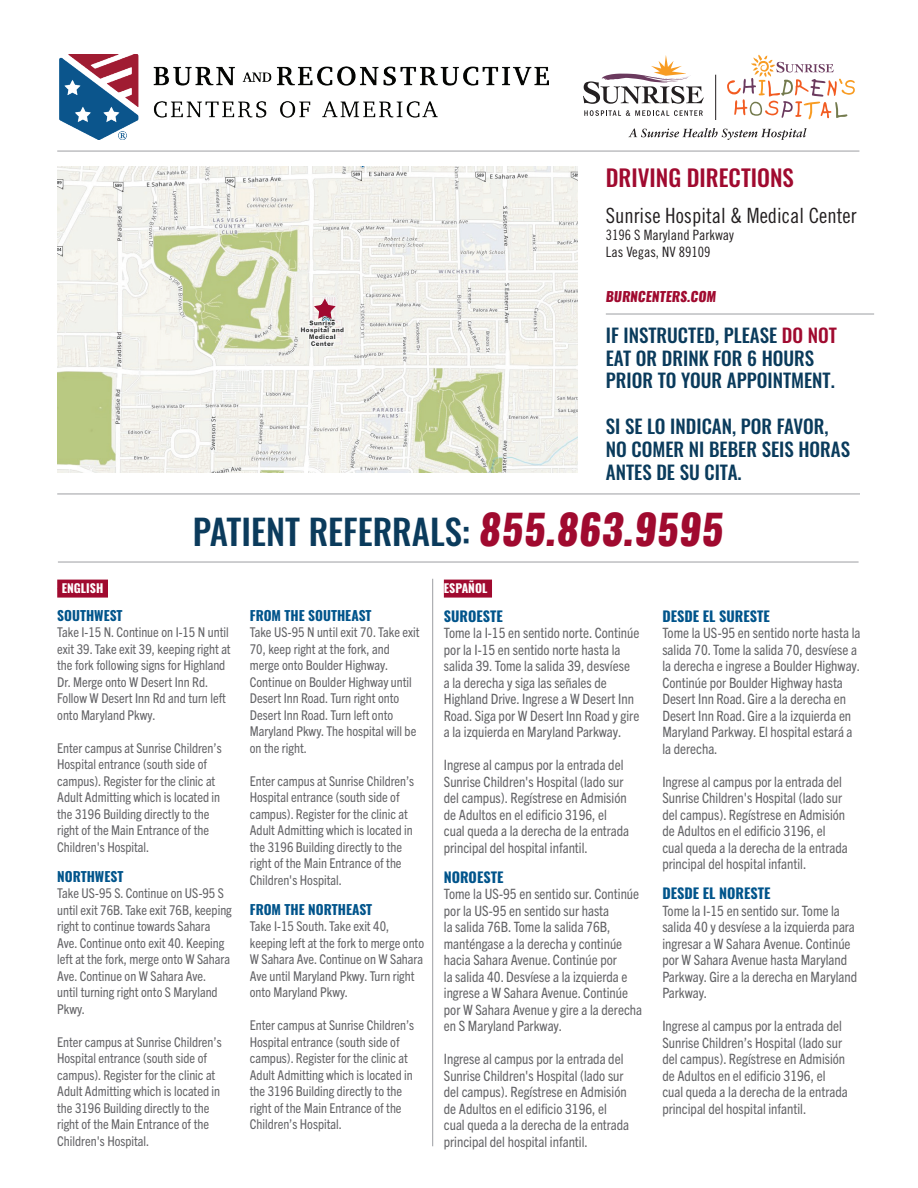
<style>
.page{position:relative;width:918px;height:1188px;background:#fff}
.page>*{position:absolute;margin:0;border:0;box-sizing:border-box;transform-origin:0 0}
.t1{font:500 34.95px "Oswald";color:#0b3b5c}
.t2{font:500 22.95px "Oswald";color:#a00a2f}
.t3{font:21px "Trade Gothic LT Std Cn 18";color:#231f20}
.t4{font:500 19.05px/22.8px "Oswald";color:#0a3b5c}
.t5{font:condensed 14.25px/16.5px "Trade Gothic Next LT Pro";color:#636366}
.t6{font:700 14.25px "Oswald";color:#00548b}
.t7{font:14.25px/17.1px "Trade Gothic LT Std Cn 18";color:#231f20}
.t8{font:condensed 13.5px/16.5px "Trade Gothic Next LT Pro";color:#636366}
.t9{font:700 13.5px "Oswald";color:#00548b}
.t10{font:italic 800 13.5px "Oswald";color:#a00a2f}
.t11{font:700 12px "Oswald";color:#fff}
.s1{color:#a00a2f}
.s2{color:#0a3b5c}
.s3{font-weight:800;font-style:italic;font-size:40.95px;color:#a00a2f}
</style>
<div class="page">
<hr style="left:57px;top:151px;width:802px;height:1px;background:#a8a9ad">
<img style="left:60px;top:55px;width:488px;height:85px">
<hr style="left:432px;top:579px;width:1px;height:567px;background:#a8a9ad">
<hr style="left:58px;top:561px;width:801px;height:2px;background:#a8a9ad">
<hr style="left:606px;top:313px;width:268px;height:2px;background:#a8a9ad">
<hr style="left:57px;top:493px;width:803px;height:2px;background:#a8a9ad">
<svg style="left:584px;top:110px;width:119px;height:6px"></svg>
<svg style="left:583px;top:55px;width:121px;height:49px"></svg>
<hr style="left:715px;top:75px;width:1px;height:45px;background:#231f20">
<svg style="left:628px;top:128px;width:179px;height:12px"></svg>
<svg style="left:727px;top:55px;width:128px;height:64px"></svg>
<div style="left:57px;top:580px;width:51px;height:18px;background:#a00a2f"></div>
<div style="left:444px;top:580px;width:48px;height:18px;background:#a00a2f"></div>
<img style="left:57px;top:166px;width:521px;height:307px">
<svg style="left:311px;top:298px;width:28px;height:23px"></svg>
<h2 class="t2" style="left:606px;top:165px;width:190px">DRIVING DIRECTIONS</h2>
<h3 class="t3" style="left:606px;top:203px;width:252px">Sunrise Hospital &amp; Medical Center</h3>
<p class="t7" style="left:606px;top:226px;width:130px">3196 S Maryland Parkway<br>Las Vegas, NV 89109</p>
<p class="t10" style="left:606px;top:287px;width:112px">BURNCENTERS.COM</p>
<h3 class="t4" style="left:606px;top:325px;width:233px">IF INSTRUCTED, PLEASE <span class="s1">DO NOT<br></span>EAT OR DRINK FOR 6 HOURS<br>PRIOR TO YOUR APPOINTMENT.</h3>
<h3 class="t4" style="left:606px;top:416px;width:246px">SI SE LO INDICAN, POR FAVOR,<br>NO COMER NI BEBER SEIS HORAS<br>ANTES DE SU CITA.</h3>
<h1 class="t1" style="left:193px;top:513px;width:532px">PATIENT REF<span class="s2">ER</span>RALS: <span class="s3">855.863.9595</span></h1>
<p class="t11" style="left:57px;top:582px;width:52px"><span class="s1">-</span>ENGLISH<span class="s1">-</span></p>
<p class="t9" style="left:57px;top:608px;width:67px">SOUTHWEST</p>
<p class="t8" style="left:57px;top:623px;width:175px">Take I-15 N. Continue on I-15 N until exit 39. Take exit 39, keeping right at the fork following signs for Highland<br>Dr. Merge onto W Desert Inn Rd.<br>Follow W Desert Inn Rd and turn left onto Maryland Pkwy.</p>
<p class="t8" style="left:57px;top:739px;width:166px">Enter campus at Sunrise Children’s<br>Hospital entrance (south side of campus). Register for the clinic at<br>Adult Admitting which is located in the 3196 Building directly to the right of the Main Entrance of the<br>Children's Hospital.</p>
<p class="t9" style="left:57px;top:869px;width:68px">NORTHWEST</p>
<p class="t8" style="left:57px;top:884px;width:176px">Take US-95 S. Continue on US-95 S until exit 76B. Take exit 76B, keeping right to continue towards Sahara<br>Ave. Continue onto exit 40. Keeping left at the fork, merge onto W Sahara<br>Ave. Continue on W Sahara Ave.<br>until turning right onto S Maryland<br>Pkwy.</p>
<p class="t8" style="left:57px;top:1033px;width:166px">Enter campus at Sunrise Children’s<br>Hospital entrance (south side of campus). Register for the clinic at<br>Adult Admitting which is located in the 3196 Building directly to the right of the Main Entrance of the<br>Children's Hospital.</p>
<p class="t9" style="left:250px;top:608px;width:123px">FROM THE SOUTHEAST</p>
<p class="t8" style="left:250px;top:623px;width:171px">Take US-95 N until exit 70. Take exit<br>70, keep right at the fork, and merge onto Boulder Highway.<br>Continue on Boulder Highway until<br>Desert Inn Road. Turn right onto<br>Desert Inn Road. Turn left onto<br>Maryland Pkwy. The hospital will be on the right.</p>
<p class="t8" style="left:250px;top:772px;width:166px">Enter campus at Sunrise Children’s<br>Hospital entrance (south side of campus). Register for the clinic at<br>Adult Admitting which is located in the 3196 Building directly to the right of the Main Entrance of the<br>Children's Hospital.</p>
<p class="t9" style="left:250px;top:902px;width:124px">FROM THE NORTHEAST</p>
<p class="t8" style="left:250px;top:917px;width:176px">Take I-15 South. Take exit 40, keeping left at the fork to merge onto<br>W Sahara Ave. Continue on W Sahara<br>Ave until Maryland Pkwy. Turn right onto Maryland Pkwy.</p>
<p class="t8" style="left:250px;top:1016px;width:166px">Enter campus at Sunrise Children’s<br>Hospital entrance (south side of campus). Register for the clinic at<br>Adult Admitting which is located in the 3196 Building directly to the right of the Main Entrance of the<br>Children’s Hospital.</p>
<p class="t11" style="left:444px;top:582px;width:50px">ESPAÑOL<span class="s1">-</span></p>
<p class="t6" style="left:444px;top:608px;width:60px">SUROESTE</p>
<p class="t5" style="left:444px;top:624px;width:197px">Tome la I-15 en sentido norte. Continúe por la I-15 en sentido norte hasta la salida 39. Tome la salida 39, desvíese a la derecha y siga las señales de Highland Drive. Ingrese a W Desert Inn Road. Siga por W Desert Inn Road y gire a la izquierda en Maryland Parkway.</p>
<p class="t5" style="left:444px;top:756px;width:187px">Ingrese al campus por la entrada del Sunrise Children's Hospital (lado sur del campus). Regístrese en Admisión de Adultos en el edificio 3196, el cual queda a la derecha de la entrada principal del hospital infantil.</p>
<p class="t6" style="left:444px;top:869px;width:61px">NOROESTE</p>
<p class="t5" style="left:444px;top:885px;width:200px">Tome la US-95 en sentido sur. Continúe por la US-95 en sentido sur hasta<br>la salida 76B. Tome la salida 76B, manténgase a la derecha y continúe hacia Sahara Avenue. Continúe por<br>la salida 40. Desvíese a la izquierda e ingrese a W Sahara Avenue. Continúe por W Sahara Avenue y gire a la derecha en S Maryland Parkway.</p>
<p class="t5" style="left:444px;top:1050px;width:187px">Ingrese al campus por la entrada del Sunrise Children's Hospital (lado sur del campus). Regístrese en Admisión de Adultos en el edificio 3196, el cual queda a la derecha de la entrada principal del hospital infantil.</p>
<p class="t6" style="left:662px;top:608px;width:109px">DESDE EL SURESTE</p>
<p class="t5" style="left:662px;top:624px;width:200px">Tome la US-95 en sentido norte hasta la salida 70. Tome la salida 70, desvíese a la derecha e ingrese a Boulder Highway.<br>Continúe por Boulder Highway hasta Desert Inn Road. Gire a la derecha en Desert Inn Road. Gire a la izquierda en Maryland Parkway. El hospital estará a la derecha.</p>
<p class="t5" style="left:662px;top:772px;width:187px">Ingrese al campus por la entrada del Sunrise Children's Hospital (lado sur del campus). Regístrese en Admisión de Adultos en el edificio 3196, el cual queda a la derecha de la entrada principal del hospital infantil.</p>
<p class="t6" style="left:662px;top:886px;width:110px">DESDE EL NORESTE</p>
<p class="t5" style="left:662px;top:901px;width:196px">Tome la I-15 en sentido sur. Tome la salida 40 y desvíese a la izquierda para ingresar a W Sahara Avenue. Continúe por W Sahara Avenue hasta Maryland<br>Parkway. Gire a la derecha en Maryland<br>Parkway.</p>
<p class="t5" style="left:662px;top:1017px;width:187px">Ingrese al campus por la entrada del Sunrise Children’s Hospital (lado sur del campus). Regístrese en Admisión de Adultos en el edificio 3196, el cual queda a la derecha de la entrada principal del hospital infantil.</p>
</div>
